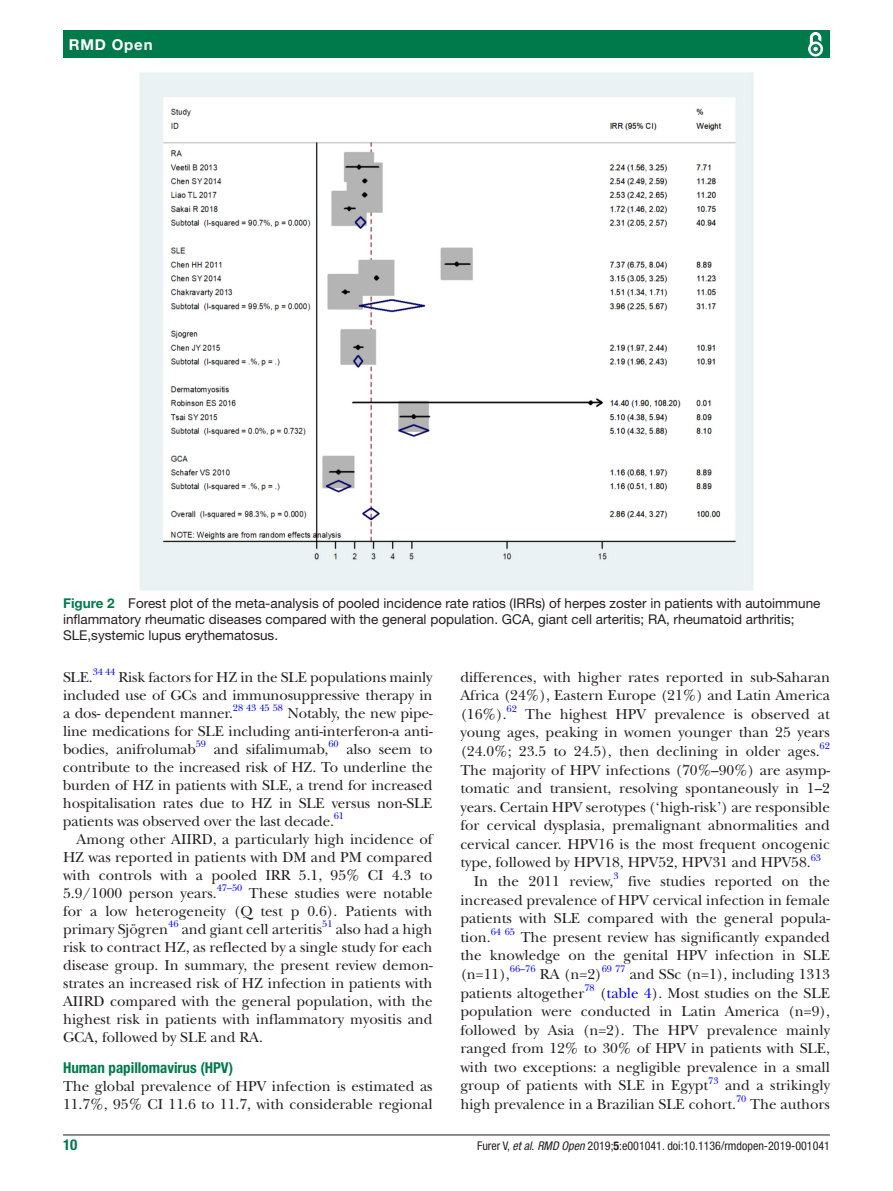
<style>
.page{position:relative;width:893px;height:1191px;background:#fff}
.page>*{position:absolute;margin:0;border:0;box-sizing:border-box;transform-origin:0 0}
.t1{font:15px/18px "New Baskerville";color:#231f20;text-align:justify}
.t2{font:700 condensed 15px "Helvetica Neue LT Std";color:#007a4b}
.t3{font:700 15px "Helvetica Neue LT Std";letter-spacing:.055em;color:#fff}
.t4{font:13.5px/16.2px "Helvetica Neue LT Std";color:#231f20}
.t5{font:condensed 12px "Helvetica Neue LT Std";color:#231f20}
.t6{font:9.9px "New Baskerville";color:#00f}
.s1{font-weight:700;color:#007a4b}
.s2{color:#00f}
.s3{font-style:italic}
.s4{font-weight:700}
</style>
<div class="page">
<hr style="left:63px;top:1134px;width:767px;height:1px;background:#231f20">
<div style="left:63px;top:31px;width:767px;height:27px;background:#007a4b"></div>
<svg style="left:808px;top:32px;width:16px;height:25px"></svg>
<div style="left:812px;top:45px;width:7px;height:8px;border:1px solid #007a4b;border-radius:50%"></div>
<img style="left:140px;top:73px;width:613px;height:517px">
<p class="t3" style="left:69px;top:35px;width:85px">RMD Open</p>
<p class="t4" style="left:63px;top:595px;width:759px"><span class="s1">Figure 2</span> Forest plot of the meta-analysis of pooled incidence rate ratios (IRRs) of herpes zoster in patients with autoimmune inflammatory rheumatic diseases compared with the general population. GCA, giant cell arteritis; RA, rheumatoid arthritis;<br>SLE,systemic lupus erythematosus.</p>
<p class="t1" style="left:63px;top:668px;width:31px">SLE.</p>
<p class="t6" style="left:93px;top:666px;width:24px">34 44</p>
<p class="t1" style="left:63px;top:668px;width:371px;text-indent:55px">Risk factors for HZ in the SLE populations mainly included use of GCs and immunosuppressive therapy in a dos- dependent manner.</p>
<p class="t1" style="left:460px;top:667px;width:371px;line-height:18.6px">differences, with higher rates reported in sub-Saharan Africa (24%), Eastern Europe (21%) and Latin America (16%).<sup>62</sup></p>
<p class="t6" style="left:233px;top:702px;width:52px">28 43 45 58</p>
<p class="t1" style="left:63px;top:704px;width:371px;text-indent:225px">Notably, the new pipe&shy;line medications for SLE including anti-interferon-a anti&shy;bodies, anifrolumab</p>
<p class="t1" style="left:460px;top:705px;width:371px;line-height:18.6px;text-indent:65px">The highest HPV prevalence is observed at young ages, peaking in women younger than 25 years (24.0%; 23.5 to 24.5), then declining in older ages.</p>
<p class="t6" style="left:196px;top:738px;width:12px">59</p>
<p class="t1" style="left:214px;top:740px;width:116px">and sifalimumab,</p>
<p class="t6" style="left:328px;top:738px;width:12px">60</p>
<p class="t6" style="left:820px;top:740px;width:12px">62</p>
<p class="t1" style="left:460px;top:761px;width:371px">The majority of HPV infections (70%–90%) are asymp-</p>
<p class="t1" style="left:460px;top:779px;width:371px">tomatic and transient, resolving spontaneously in 1–2</p>
<p class="t1" style="left:460px;top:798px;width:371px">years. Certain HPV serotypes (‘high-risk’) are responsible</p>
<p class="t1" style="left:460px;top:816px;width:371px">for cervical dysplasia, premalignant abnormalities and</p>
<p class="t1" style="left:460px;top:835px;width:371px">cervical cancer. HPV16 is the most frequent oncogenic</p>
<p class="t1" style="left:460px;top:853px;width:362px">type, followed by HPV18, HPV52, HPV31 and HPV58.<sup>63</sup></p>
<p class="t1" style="left:474px;top:872px;width:141px">In the 2011 review,</p>
<p class="t6" style="left:613px;top:870px;width:7px">3</p>
<p class="t1" style="left:63px;top:740px;width:371px;text-indent:283px">also seem to contribute to the increased risk of HZ. To underline the burden of HZ in patients with SLE, a trend for increased hospitalisation rates due to HZ in SLE versus non-SLE patients was observed over the last decade.<sup>61</sup></p>
<p class="t1" style="left:63px;top:830px;width:371px;text-indent:14px">Among other AIIRD, a particularly high incidence of HZ was reported in patients with DM and PM compared with controls with a pooled IRR 5.1, 95% CI 4.3 to 5.9/1000 person years.</p>
<p class="t1" style="left:460px;top:872px;width:371px;line-height:18.6px;text-indent:168px">five studies reported on the increased prevalence of HPV cervical infection in female patients with SLE compared with the general popula&shy;tion.</p>
<p class="t6" style="left:217px;top:882px;width:27px">47–50</p>
<p class="t1" style="left:63px;top:884px;width:371px;text-indent:186px">These studies were notable for a low heterogeneity (Q test p 0.6). Patients with primary Sjögren</p>
<p class="t6" style="left:168px;top:918px;width:12px">46</p>
<p class="t1" style="left:182px;top:920px;width:142px">and giant cell arteritis</p>
<p class="t6" style="left:322px;top:918px;width:12px">51</p>
<p class="t1" style="left:63px;top:920px;width:371px;text-indent:273px">also had a high risk to contract HZ, as reflected by a single study for each disease group. In summary, the present review demon&shy;strates an increased risk of HZ infection in patients with AIIRD compared with the general population, with the highest risk in patients with inflammatory myositis and GCA, followed by SLE and RA.</p>
<p class="t2" style="left:63px;top:1059px;width:172px">Human papillomavirus (HPV)</p>
<p class="t1" style="left:63px;top:1077px;width:371px">The global prevalence of HPV infection is estimated as<br>11.7%, 95% CI 11.6 to 11.7, with considerable regional</p>
<p class="t6" style="left:491px;top:926px;width:26px">64 65</p>
<p class="t1" style="left:460px;top:927px;width:371px;line-height:18.6px;text-indent:60px">The present review has significantly expanded the knowledge on the genital HPV infection in SLE (n=11),<sup>66–76</sup> RA (n=2)</p>
<p class="t6" style="left:602px;top:963px;width:25px">69 77</p>
<p class="t1" style="left:630px;top:965px;width:202px">and SSc (n=1), including 1313</p>
<p class="t6" style="left:584px;top:981px;width:12px">78</p>
<p class="t1" style="left:460px;top:983px;width:371px;line-height:18.6px;text-indent:140px">(<span class="s2">table 4</span>). Most studies on the SLE population were conducted in Latin America (n=9), followed by Asia (n=2). The HPV prevalence mainly ranged from 12% to 30% of HPV in patients with SLE, with two exceptions: a negligible prevalence in a small group of patients with SLE in Egypt</p>
<p class="t1" style="left:460px;top:983px;width:126px">patients altogether</p>
<p class="t6" style="left:708px;top:1074px;width:12px">73</p>
<p class="t1" style="left:460px;top:1076px;width:371px;line-height:18.6px;text-indent:265px">and a strikingly high prevalence in a Brazilian SLE cohort.</p>
<p class="t6" style="left:736px;top:1093px;width:12px">70</p>
<p class="t1" style="left:750px;top:1095px;width:81px">The authors</p>
<p class="t2" style="left:63px;top:1135px;width:16px">10</p>
<p class="t5" style="left:477px;top:1138px;width:354px">Furer V, <span class="s3">et al</span>. <span class="s3">RMD Open</span> 2019;<span class="s4">5</span>:e001041. doi:10.1136/rmdopen-2019-001041</p>
</div>
